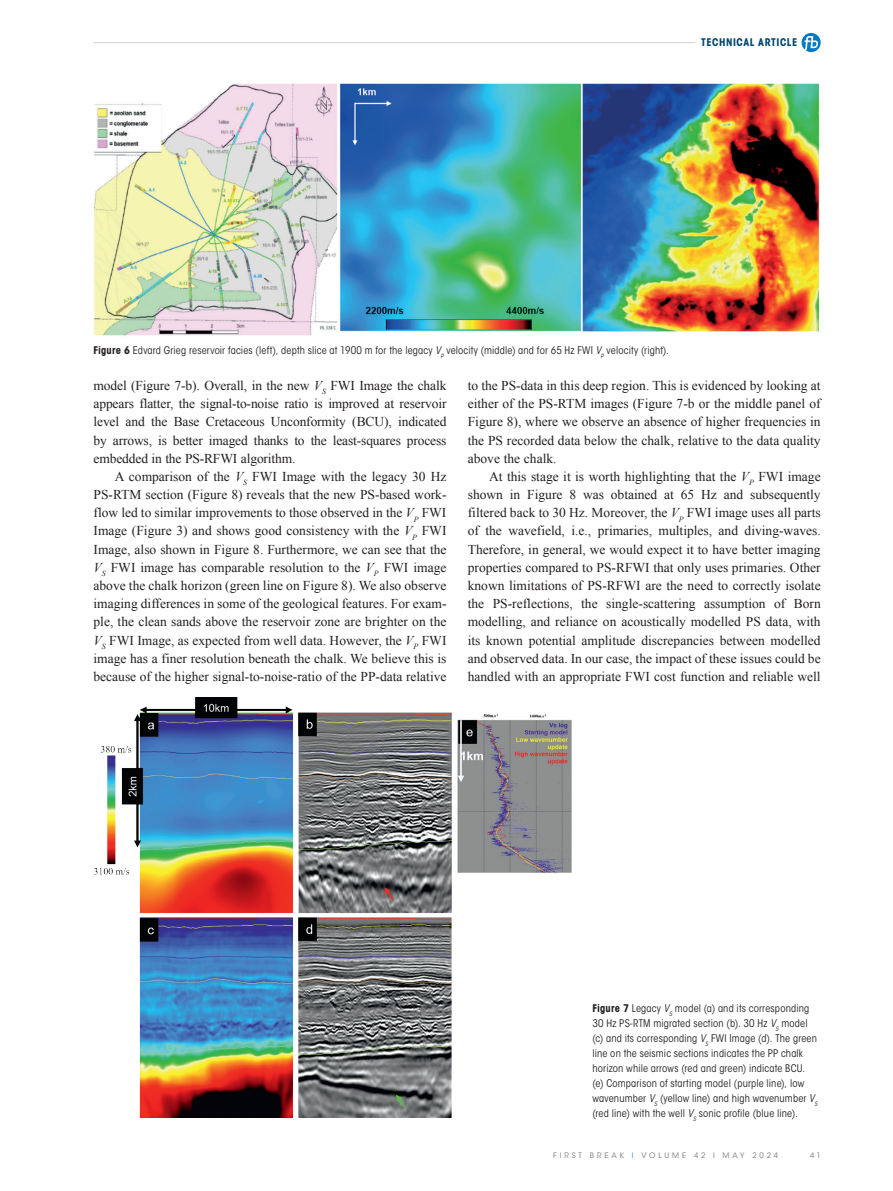
<style>
.page{position:relative;width:893px;height:1191px;background:#fff}
.page>*{position:absolute;margin:0;border:0;box-sizing:border-box;transform-origin:0 0}
._00-FB_BODY_indent{font:13.5px/18.1px "Times New Roman";color:#231f20;text-align:justify}
._06-CAPTION_black{font:condensed 10.5px/15px "ITC Avant Garde Std";letter-spacing:.015em;color:#231f20}
.t1{font:700 condensed 10.5px "ITC Avant Garde Std";letter-spacing:.055em;color:#004670}
.t2{font:7.5px "ITC Avant Garde Std";letter-spacing:.385em;color:#787a7d}
.s1{font-weight:700}
.s2{font-style:italic}
.s3{color:#1c8acb}
</style>
<div class="page">
<hr style="left:94px;top:42px;width:601px;height:1px;background:#d1d2d4">
<svg style="left:801px;top:33px;width:20px;height:19px"></svg>
<img style="left:94px;top:697px;width:477px;height:420px">
<img style="left:94px;top:83px;width:726px;height:253px">
<p class="t1" style="left:701px;top:36px;width:98px">TECHNICAL ARTICLE</p>
<p class="_06-CAPTION_black" style="left:94px;top:342px;width:577px"><span class="s1">Figure 6</span> Edvard Grieg reservoir facies (left), depth slice at 1900 m for the legacy <span class="s2">V</span><sub>p</sub> velocity (middle) and for 65 Hz FWI <span class="s2">V</span><sub>p</sub> velocity (right).</p>
<p class="_00-FB_BODY_indent" style="left:94px;top:376px;width:354px">model (Figure 7-b). Overall, in the new <span class="s2">V</span><sub>S</sub> FWI Image the chalk appears flatter, the signal-to-noise ratio is improved at reservoir level and the Base Cretaceous Unconformity (BCU), indicated by arrows, is better imaged thanks to the least-squares process embedded in the PS-RFWI algorithm.</p>
<p class="_00-FB_BODY_indent" style="left:94px;top:467px;width:354px;text-indent:21px">A comparison of the <span class="s2">V</span><sub>S</sub> FWI Image with the legacy 30 Hz PS-RTM section (Figure 8) reveals that the new PS-based work&shy;flow led to similar improvements to those observed in the <span class="s2">V</span><sub>P</sub> FWI Image (Figure 3) and shows good consistency with the <span class="s2">V</span><sub>P</sub> FWI Image, also shown in Figure 8. Furthermore, we can see that the <span class="s2">V</span><sub>S</sub> FWI image has comparable resolution to the <span class="s2">V</span><sub>P</sub> FWI image above the chalk horizon (green line on Figure 8). We also observe imaging differences in some of the geological features. For exam&shy;ple, the clean sands above the reservoir zone are brighter on the <span class="s2">V</span><sub>S</sub> FWI Image, as expected from well data. However, the <span class="s2">V</span><sub>P</sub> FWI image has a finer resolution beneath the chalk. We believe this is because of the higher signal-to-noise-ratio of the PP-data relative</p>
<p class="_00-FB_BODY_indent" style="left:468px;top:376px;width:354px">to the PS-data in this deep region. This is evidenced by looking at either of the PS-RTM images (Figure 7-b or the middle panel of Figure 8), where we observe an absence of higher frequencies in the PS recorded data below the chalk, relative to the data quality above the chalk.</p>
<p class="_00-FB_BODY_indent" style="left:468px;top:467px;width:355px;text-indent:21px">At this stage it is worth highlighting that the <span class="s2">V</span><sub>P</sub> FWI image shown in Figure 8 was obtained at 65 Hz and subsequently filtered back to 30 Hz. Moreover, the <span class="s2">V</span><sub>P</sub> FWI image uses all parts of the wavefield, i.e., primaries, multiples, and diving-waves.<br>Therefore, in general, we would expect it to have better imaging properties compared to PS-RFWI that only uses primaries. Other known limitations of PS-RFWI are the need to correctly isolate the PS-reflections, the single-scattering assumption of Born modelling, and reliance on acoustically modelled PS data, with its known potential amplitude discrepancies between modelled and observed data. In our case, the impact of these issues could be handled with an appropriate FWI cost function and reliable well</p>
<p class="_06-CAPTION_black" style="left:592px;top:1001px;width:227px"><span class="s1">Figure 7</span> Legacy <span class="s2">V</span><sub>S</sub> model (a) and its corresponding 30 Hz PS-RTM migrated section (b). 30 Hz <span class="s2">V</span><sub>S</sub> model (c) and its corresponding <span class="s2">V</span><sub>S</sub> FWI Image (d). The green line on the seismic sections indicates the PP chalk horizon while arrows (red and green) indicate BCU. (e) Comparison of starting model (purple line), low wavenumber <span class="s2">V</span><sub>S</sub> (yellow line) and high wavenumber <span class="s2">V</span><sub>S </sub>(red line) with the well <span class="s2">V</span><sub>S</sub> sonic profile (blue line).</p>
<p class="t2" style="left:553px;top:1151px;width:226px">FIRST BREAK <span class="s3">I</span> VOLUME 42 I MAY 2024</p>
<p class="t2" style="left:810px;top:1151px;width:12px">41</p>
</div>
